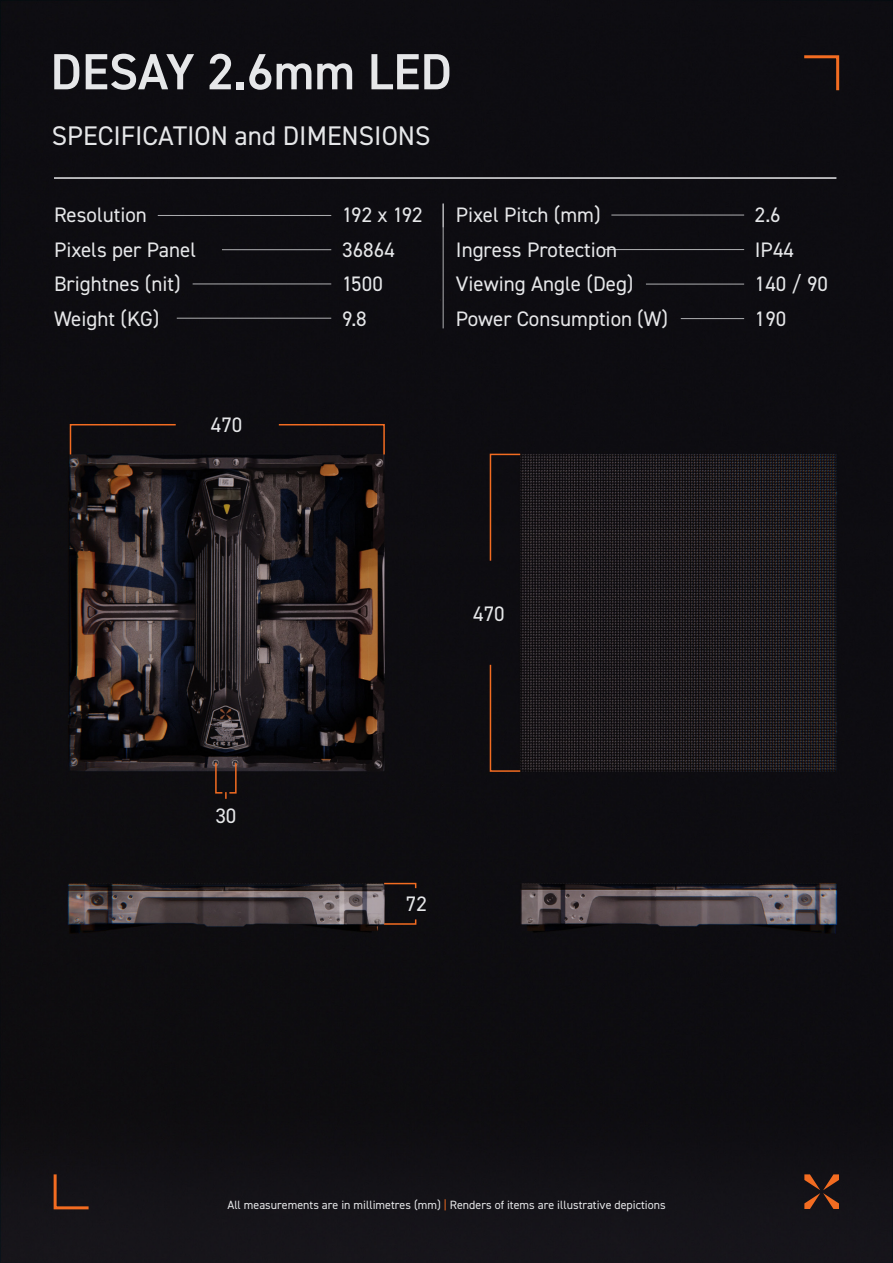
<style>
.page{position:relative;width:893px;height:1263px;background:#fff}
.page>*{position:absolute;margin:0;border:0;box-sizing:border-box;transform-origin:0 0}
.CORE_BLOCK_BOLD{font:600 51px "DIN2014";color:#e6e7e9}
.CORE_BLOCK_BOLD-2{font:27px "DIN2014";color:#e6e7e9}
.STANDARD_INFO{font:21px "DIN2014";color:#e6e7e9}
.t1{font:12px "DIN2014";color:#e6e7e9}
.s1{color:#f36c21}
</style>
<div class="page">
<img style="left:0;top:0;width:893px;height:1263px">
<svg style="left:804px;top:1174px;width:35px;height:35px"></svg>
<svg style="left:52px;top:1171px;width:40px;height:40px;background:#2f1d18"></svg>
<svg style="left:801px;top:54px;width:40px;height:39px;background:#2a1813"></svg>
<hr style="left:54px;top:177px;width:782px;height:2px;background:#e6e7e9">
<hr style="left:611px;top:215px;width:133px;height:1px;background:#e6e7e9">
<hr style="left:605px;top:249px;width:139px;height:1px;background:#e6e7e9">
<hr style="left:646px;top:284px;width:98px;height:1px;background:#e6e7e9">
<hr style="left:681px;top:318px;width:63px;height:1px;background:#e6e7e9">
<hr style="left:443px;top:203px;width:1px;height:125px;background:#e6e7e9">
<hr style="left:193px;top:284px;width:138px;height:1px;background:#e6e7e9">
<hr style="left:158px;top:215px;width:173px;height:1px;background:#e6e7e9">
<hr style="left:222px;top:249px;width:109px;height:1px;background:#e6e7e9">
<hr style="left:177px;top:318px;width:154px;height:1px;background:#e6e7e9">
<svg style="left:69px;top:423px;width:108px;height:33px;background:#1a1111"></svg>
<svg style="left:489px;top:663px;width:33px;height:109px;background:#1a1111"></svg>
<svg style="left:277px;top:423px;width:109px;height:33px;background:#1a1111"></svg>
<svg style="left:489px;top:453px;width:33px;height:109px;background:#1a1212"></svg>
<svg style="left:383px;top:918px;width:34px;height:7px"></svg>
<svg style="left:383px;top:882px;width:34px;height:8px"></svg>
<svg style="left:214px;top:761px;width:23px;height:38px"></svg>
<p class="CORE_BLOCK_BOLD" style="left:50px;top:38px;width:403px">DESAY 2.6mm LED</p>
<p class="CORE_BLOCK_BOLD-2" style="left:52px;top:119px;width:380px">SPECIFICATION and DIMENSIONS</p>
<p class="STANDARD_INFO" style="left:54px;top:202px;width:94px">Resolution</p>
<p class="STANDARD_INFO" style="left:54px;top:236px;width:144px">Pixels per Panel</p>
<p class="STANDARD_INFO" style="left:54px;top:271px;width:128px">Brightnes (nit)</p>
<p class="STANDARD_INFO" style="left:54px;top:305px;width:107px">Weight (KG)</p>
<p class="STANDARD_INFO" style="left:211px;top:412px;width:33px">470</p>
<p class="STANDARD_INFO" style="left:215px;top:803px;width:22px">30</p>
<p class="STANDARD_INFO" style="left:342px;top:202px;width:82px">192 x 192</p>
<p class="STANDARD_INFO" style="left:342px;top:236px;width:54px">36864</p>
<p class="STANDARD_INFO" style="left:342px;top:271px;width:42px">1500</p>
<p class="STANDARD_INFO" style="left:342px;top:305px;width:26px">9.8</p>
<p class="STANDARD_INFO" style="left:456px;top:202px;width:146px">Pixel Pitch (mm)</p>
<p class="STANDARD_INFO" style="left:456px;top:236px;width:163px">Ingress Protection</p>
<p class="STANDARD_INFO" style="left:456px;top:271px;width:179px">Viewing Angle (Deg)</p>
<p class="STANDARD_INFO" style="left:456px;top:305px;width:214px">Power Consumption (W)</p>
<p class="STANDARD_INFO" style="left:473px;top:600px;width:33px">470</p>
<p class="STANDARD_INFO" style="left:406px;top:890px;width:22px">72</p>
<p class="STANDARD_INFO" style="left:755px;top:202px;width:27px">2.6</p>
<p class="STANDARD_INFO" style="left:755px;top:236px;width:41px">IP44</p>
<p class="STANDARD_INFO" style="left:755px;top:271px;width:75px">140 / 90</p>
<p class="STANDARD_INFO" style="left:755px;top:305px;width:33px">190</p>
<p class="t1" style="left:227px;top:1198px;width:440px">All measurements are in millimetres (mm) <span class="s1">|</span> Renders of items are illustrative depictions</p>
</div>
